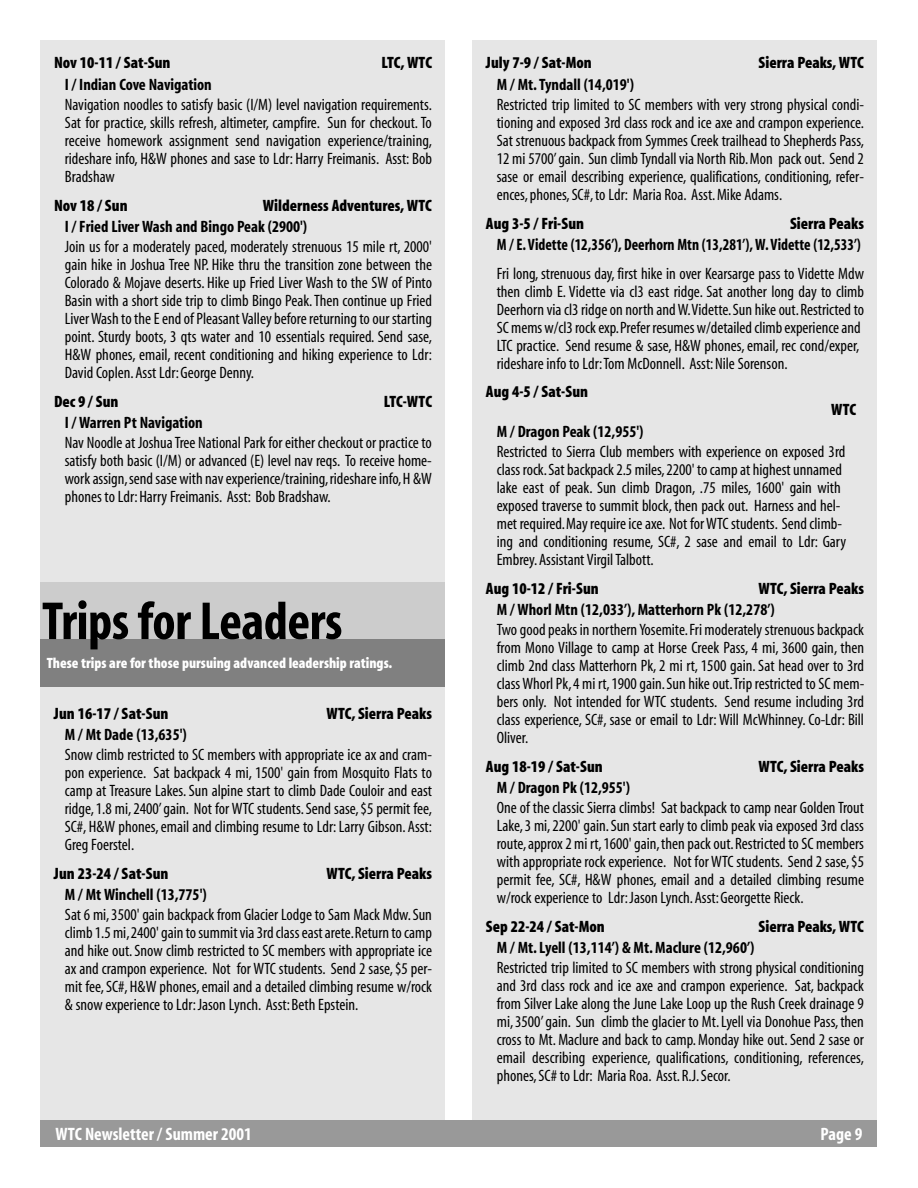
<style>
.page{position:relative;width:918px;height:1188px;background:#fff}
.page>*{position:absolute;margin:0;border:0;box-sizing:border-box;transform-origin:0 0}
.t1{font:54px "Myriad MM 700 300";letter-spacing:-.01em;color:#000}
.t2{font:18px "Myriad MM 700 300";color:#fff}
.t3{font:16.5px/18px "Myriad MM 400 300";color:#000;text-align:justify}
.t4{font:16.5px "Myriad MM 830 300";color:#000}
.t5{font:16.5px "Myriad MM 700 300";color:#000}
.t6{font:16.5px "Myriad MM 700 300";color:#000;scale:.94 1}
.t7{font:15px "Myriad MM 830 300";color:#fff}
</style>
<div class="page">
<div style="left:472px;top:40px;width:406px;height:1099px;background:#e6e6e6"></div>
<div style="left:40px;top:40px;width:406px;height:1091px;background:#e6e6e6"></div>
<div style="left:40px;top:1120px;width:838px;height:28px;background:#999"></div>
<div style="left:40px;top:597px;width:406px;height:90px;background:#808080"></div>
<div style="left:40px;top:582px;width:406px;height:57px;background:#ccc"></div>
<p class="t4" style="left:54px;top:58px;width:118px">Nov 10-11 / Sat-Sun</p>
<p class="t4" style="left:381px;top:58px;width:52px">LTC, WTC</p>
<p class="t5" style="left:65px;top:79px;width:149px">I / Indian Cove Navigation</p>
<p class="t3" style="left:65px;top:97px;width:369px">Navigation noodles to satisfy basic (I/M) level navigation requirements.<br>Sat for practice, skills refresh, altimeter, campfire. Sun for checkout. To receive homework assignment send navigation experience/training, rideshare info, H&amp;W phones and sase to Ldr: Harry Freimanis. Asst: Bob Bradshaw</p>
<p class="t4" style="left:54px;top:200px;width:75px">Nov 18 / Sun</p>
<p class="t4" style="left:263px;top:200px;width:171px">Wilderness Adventures, WTC</p>
<p class="t5" style="left:65px;top:221px;width:244px">I / Fried Liver Wash and Bingo Peak (2900')</p>
<p class="t3" style="left:65px;top:239px;width:369px">Join us for a moderately paced, moderately strenuous 15 mile rt, 2000' gain hike in Joshua Tree NP. Hike thru the transition zone between the Colorado &amp; Mojave deserts. Hike up Fried Liver Wash to the SW of Pinto Basin with a short side trip to climb Bingo Peak.Then continue up Fried Liver Wash to the E end of Pleasant Valley before returning to our starting point. Sturdy boots, 3 qts water and 10 essentials required. Send sase, H&amp;W phones, email, recent conditioning and hiking experience to Ldr:<br>David Coplen.Asst Ldr:George Denny.</p>
<p class="t4" style="left:54px;top:396px;width:66px">Dec 9 / Sun</p>
<p class="t4" style="left:384px;top:396px;width:50px">LTC-WTC</p>
<p class="t5" style="left:65px;top:417px;width:139px">I / Warren Pt Navigation</p>
<p class="t3" style="left:65px;top:435px;width:369px">Nav Noodle at Joshua Tree National Park for either checkout or practice to satisfy both basic (I/M) or advanced (E) level nav reqs. To receive home&shy;work assign,send sase with nav experience/training,rideshare info,H &amp;W phones to Ldr:Harry Freimanis. Asst: Bob Bradshaw.</p>
<h1 class="t1" style="left:42px;top:604px;width:302px">Trips for Leaders</h1>
<p class="t7" style="left:47px;top:658px;width:347px">These trips are for those pursuing advanced leadership ratings.</p>
<p class="t4" style="left:54px;top:708px;width:116px">Jun 16-17 / Sat-Sun</p>
<p class="t4" style="left:326px;top:708px;width:107px">WTC, Sierra Peaks</p>
<p class="t5" style="left:65px;top:729px;width:123px">M / Mt Dade (13,635')</p>
<p class="t3" style="left:65px;top:747px;width:369px">Snow climb restricted to SC members with appropriate ice ax and cram&shy;pon experience. Sat backpack 4 mi, 1500' gain from Mosquito Flats to camp at Treasure Lakes. Sun alpine start to climb Dade Couloir and east ridge, 1.8 mi, 2400’ gain. Not for WTC students. Send sase, $5 permit fee, SC#, H&amp;W phones, email and climbing resume to Ldr: Larry Gibson. Asst:<br>Greg Foerstel.</p>
<p class="t4" style="left:54px;top:868px;width:116px">Jun 23-24 / Sat-Sun</p>
<p class="t4" style="left:326px;top:868px;width:107px">WTC, Sierra Peaks</p>
<p class="t5" style="left:65px;top:889px;width:143px">M / Mt Winchell (13,775')</p>
<p class="t3" style="left:65px;top:907px;width:369px">Sat 6 mi, 3500' gain backpack from Glacier Lodge to Sam Mack Mdw.Sun climb 1.5 mi,2400' gain to summit via 3rd class east arete.Return to camp and hike out. Snow climb restricted to SC members with appropriate ice ax and crampon experience. Not for WTC students. Send 2 sase, $5 per&shy;mit fee, SC#, H&amp;W phones, email and a detailed climbing resume w/rock &amp; snow experience to Ldr:Jason Lynch. Asst:Beth Epstein.</p>
<p class="t4" style="left:486px;top:58px;width:107px">July 7-9 / Sat-Mon</p>
<p class="t4" style="left:759px;top:58px;width:107px">Sierra Peaks, WTC</p>
<p class="t5" style="left:497px;top:79px;width:139px">M / Mt. Tyndall (14,019')</p>
<p class="t3" style="left:497px;top:97px;width:369px">Restricted trip limited to SC members with very strong physical condi&shy;tioning and exposed 3rd class rock and ice axe and crampon experience.<br>Sat strenuous backpack from Symmes Creek trailhead to Shepherds Pass, 12 mi 5700’gain. Sun climb Tyndall via North Rib.Mon pack out. Send 2 sase or email describing experience, qualifications, conditioning, refer&shy;ences, phones, SC#, to Ldr: Maria Roa. Asst.Mike Adams.</p>
<p class="t4" style="left:486px;top:218px;width:100px">Aug 3-5 / Fri-Sun</p>
<p class="t4" style="left:790px;top:218px;width:75px">Sierra Peaks</p>
<p class="t6" style="left:497px;top:239px;width:389px">M / E. Vidette (12,356’), Deerhorn Mtn (13,281’), W. Vidette (12,533’)</p>
<p class="t3" style="left:497px;top:266px;width:369px;text-align:left">Fri long, strenuous day, first hike in over Kearsarge pass to Vidette Mdw then climb E. Vidette via cl3 east ridge. Sat another long day to climb Deerhorn via cl3 ridge on north and W.Vidette.Sun hike out.Restricted to SC mems w/cl3 rock exp.Prefer resumes w/detailed climb experience and LTC practice. Send resume &amp; sase, H&amp;W phones, email, rec cond/exper, rideshare info to Ldr:Tom McDonnell. Asst:Nile Sorenson.</p>
<p class="t4" style="left:486px;top:387px;width:104px">Aug 4-5 / Sat-Sun</p>
<p class="t4" style="left:831px;top:405px;width:26px">WTC</p>
<p class="t5" style="left:497px;top:426px;width:148px">M / Dragon Peak (12,955')</p>
<p class="t3" style="left:497px;top:444px;width:351px;text-align:left">Restricted to Sierra Club members with experience on exposed 3rd class rock.Sat backpack 2.5 miles,2200' to camp at highest unnamed lake east of peak. Sun climb Dragon, .75 miles, 1600' gain with exposed traverse to summit block, then pack out. Harness and hel&shy;met required.May require ice axe. Not for WTC students. Send climb&shy;ing and conditioning resume, SC#, 2 sase and email to Ldr: Gary Embrey.Assistant Virgil Talbott.</p>
<p class="t4" style="left:486px;top:583px;width:114px">Aug 10-12 / Fri-Sun</p>
<p class="t4" style="left:758px;top:583px;width:107px">WTC, Sierra Peaks</p>
<p class="t5" style="left:497px;top:604px;width:280px">M / Whorl Mtn (12,033’), Matterhorn Pk (12,278’)</p>
<p class="t3" style="left:497px;top:622px;width:369px">Two good peaks in northern Yosemite.Fri moderately strenuous backpack from Mono Village to camp at Horse Creek Pass, 4 mi, 3600 gain, then climb 2nd class Matterhorn Pk, 2 mi rt, 1500 gain. Sat head over to 3rd class Whorl Pk,4 mi rt,1900 gain.Sun hike out.Trip restricted to SC mem&shy;bers only. Not intended for WTC students. Send resume including 3rd class experience, SC#, sase or email to Ldr: Will McWhinney. Co-Ldr: Bill Oliver.</p>
<p class="t4" style="left:486px;top:761px;width:118px">Aug 18-19 / Sat-Sun</p>
<p class="t4" style="left:758px;top:761px;width:107px">WTC, Sierra Peaks</p>
<p class="t5" style="left:497px;top:782px;width:135px">M / Dragon Pk (12,955')</p>
<p class="t3" style="left:497px;top:800px;width:369px">One of the classic Sierra climbs! Sat backpack to camp near Golden Trout Lake, 3 mi, 2200' gain.Sun start early to climb peak via exposed 3rd class route,approx 2 mi rt,1600' gain,then pack out.Restricted to SC members with appropriate rock experience. Not for WTC students. Send 2 sase, $5 permit fee, SC#, H&amp;W phones, email and a detailed climbing resume w/rock experience to Ldr:Jason Lynch.Asst:Georgette Rieck.</p>
<p class="t4" style="left:486px;top:921px;width:120px">Sep 22-24 / Sat-Mon</p>
<p class="t4" style="left:759px;top:921px;width:107px">Sierra Peaks, WTC</p>
<p class="t5" style="left:497px;top:942px;width:259px">M / Mt. Lyell (13,114’) &amp; Mt. Maclure (12,960’)</p>
<p class="t3" style="left:497px;top:960px;width:369px">Restricted trip limited to SC members with strong physical conditioning and 3rd class rock and ice axe and crampon experience. Sat, backpack from Silver Lake along the June Lake Loop up the Rush Creek drainage 9 mi, 3500’ gain. Sun climb the glacier to Mt. Lyell via Donohue Pass, then cross to Mt. Maclure and back to camp. Monday hike out. Send 2 sase or email describing experience, qualifications, conditioning, references, phones, SC# to Ldr: Maria Roa. Asst.R.J.Secor.</p>
<p class="t2" style="left:55px;top:1128px;width:198px">WTC Newsletter / Summer 2001</p>
<p class="t2" style="left:820px;top:1128px;width:43px">Page 9</p>
</div>
